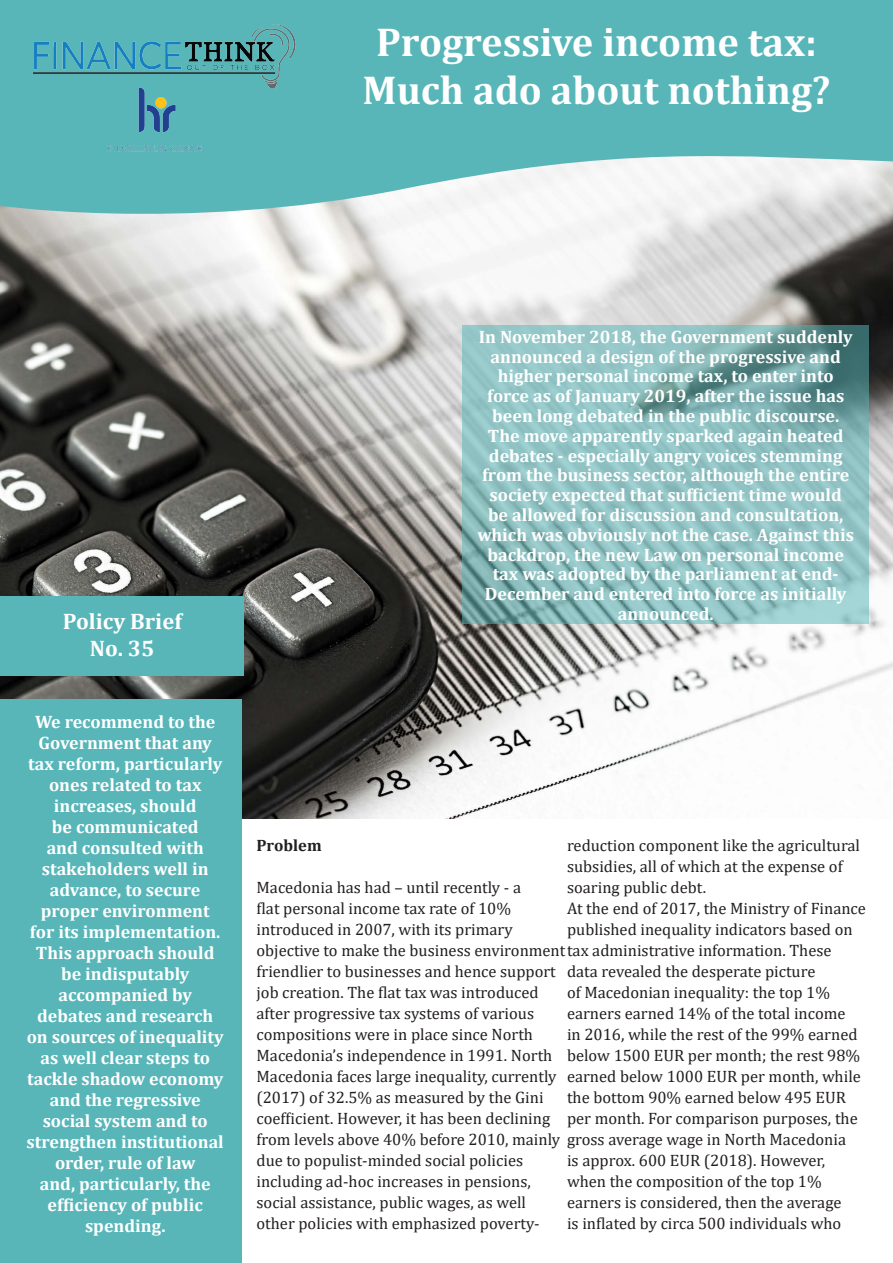
<style>
.page{position:relative;width:893px;height:1263px;background:#fff}
.page>*{position:absolute;margin:0;border:0;box-sizing:border-box;transform-origin:0 0}
.t1{font:700 40.5px/48.6px "Cambria";color:#fff;text-align:center}
.t2{font:700 22.5px "Cambria";color:#fff}
.t3{font:700 18px/21px "Cambria";color:#fff;text-align:center}
.BodyText{font:16.5px/21px "Cambria";color:#231f20}
.BodyText-2{font:700 16.5px "Cambria";color:#231f20}
</style>
<div class="page">
<img style="left:0;top:234px;width:893px;height:585px">
<svg style="left:0;top:0;width:893px;height:234px;fill:#58b6b9"></svg>
<div style="left:0;top:596px;width:244px;height:80px;background:#58b6b9"></div>
<div style="left:0;top:699px;width:241px;height:564px;background:#58b6b9"></div>
<img style="left:24px;top:0;width:298px;height:159px">
<svg style="left:462px;top:325px;width:407px;height:299px;fill:#90c2c4"></svg>
<p class="t1" style="left:362px;top:16px;width:469px">Progressive income tax:<br>Much ado about nothing?</p>
<p class="t2" style="left:63px;top:605px;width:120px">Policy Brief</p>
<p class="t2" style="left:90px;top:632px;width:66px">No. 35</p>
<p class="t3" style="left:27px;top:711px;width:199px">We recommend to the<br>Government that any tax reform, particularly ones related to tax increases, should<br>be communicated<br>and consulted with stakeholders well in advance, to secure proper environment for its implementation.<br>This approach should be indisputably accompanied by debates and research on sources of inequality as well clear steps to tackle shadow economy and the regressive social system and to strengthen institutional order, rule of law<br>and, particularly, the efficiency of public spending.</p>
<p class="t3" style="left:477px;top:326px;width:378px;line-height:19.8px">In November 2018, the Government suddenly announced a design of the progressive and higher personal income tax, to enter into force as of January 2019, after the issue has been long debated in the public discourse.<br>The move apparently sparked again heated debates - especially angry voices stemming from the business sector, although the entire society expected that sufficient time would be allowed for discussion and consultation, which was obviously not the case. Against this backdrop, the new Law on personal income tax was adopted by the parliament at end-December and entered into force as initially announced.</p>
<p class="BodyText" style="left:567px;top:835px;width:295px">reduction component like the agricultural subsidies, all of which at the expense of soaring public debt.</p>
<p class="BodyText" style="left:567px;top:898px;width:300px">At the end of 2017, the Ministry of Finance published inequality indicators based on</p>
<p class="BodyText" style="left:567px;top:961px;width:295px">data revealed the desperate picture<br>of Macedonian inequality: the top 1% earners earned 14% of the total income in 2016, while the rest of the 99% earned below 1500 EUR per month; the rest 98% earned below 1000 EUR per month, while the bottom 90% earned below 495 EUR per month. For comparison purposes, the</p>
<p class="BodyText" style="left:567px;top:1150px;width:276px">is approx. 600 EUR (2018). However, when the composition of the top 1% earners is considered, then the average is inflated by circa 500 individuals who</p>
<p class="BodyText-2" style="left:256px;top:834px;width:67px">Problem</p>
<p class="BodyText" style="left:256px;top:877px;width:591px">Macedonia has had – until recently - a<br>flat personal income tax rate of 10%<br>introduced in 2007, with its primary<br>objective to make the business environmenttax administrative information. These friendlier to businesses and hence support<br>job creation. The flat tax was introduced<br>after progressive tax systems of various<br>compositions were in place since North<br>Macedonia’s independence in 1991. North<br>Macedonia faces large inequality, currently<br>(2017) of 32.5% as measured by the Gini<br>coefficient. However, it has been declining<br>from levels above 40% before 2010, mainly gross average wage in North Macedonia due to populist-minded social policies<br>including ad-hoc increases in pensions,<br>social assistance, public wages, as well<br>other policies with emphasized poverty-</p>
</div>
